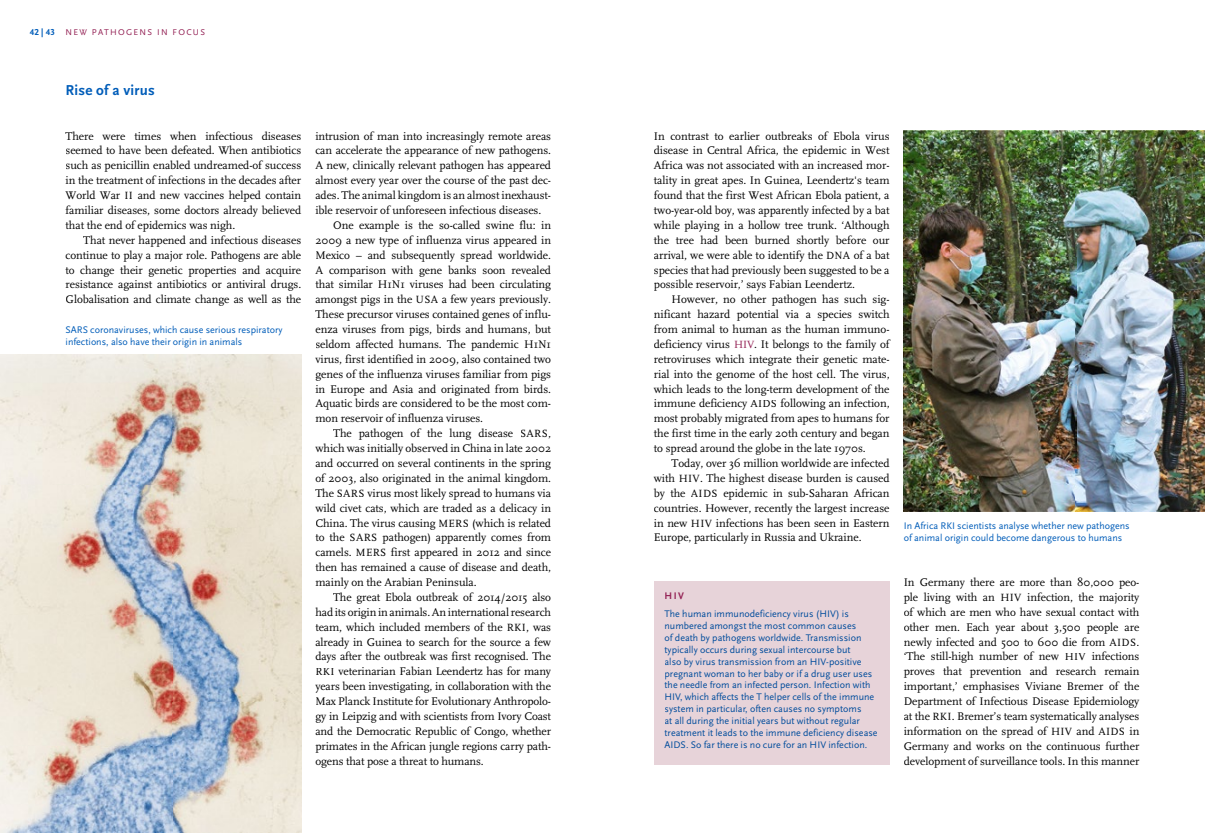
<style>
.page{position:relative;width:1205px;height:833px;background:#fff}
.page>*{position:absolute;margin:0;border:0;box-sizing:border-box;transform-origin:0 0}
.t1{font:700 15px "Scala Sans";letter-spacing:.015em;color:#005db9}
.t2{font:11.5px/14.9px "FF Scala OSX";letter-spacing:-.005em;color:#000;text-align:justify}
.t3{font:10px/11.9px "Scala Sans";color:#004c9c}
.t4{font:10px/11.9px "Scala Sans";color:#005db9}
.t5{font:700 10px "Scala Sans";color:#942255}
.t6{font:8.75px "Scala Sans";letter-spacing:.15em;color:#942255}
.s1{font-family:"Scala Sans Figures";font-weight:700;font-size:9.12px;color:#005db9}
.s2{font-weight:700;font-size:9.12px;color:#005db9}
.s3{font-size:11px}
.s4{font-size:11px;color:#942255}
</style>
<div class="page">
<div style="left:654px;top:581px;width:235px;height:183px;background:#e7d3d9"></div>
<img style="left:904px;top:131px;width:301px;height:380px">
<img style="left:0;top:355px;width:301px;height:478px">
<p class="t6" style="left:30px;top:28px;width:177px"><span class="s1">42</span> <span class="s2">|</span> <span class="s1">43</span> NEW PATHOGENS IN FOCUS</p>
<h1 class="t1" style="left:66px;top:82px;width:91px">Rise of a virus</h1>
<p class="t2" style="left:66px;top:129px;width:237px">There were times when infectious diseases seemed to have been defeated. When antibiotics such as penicillin enabled undreamed-of success in the treatment of infections in the decades after World War <span class="s3">II</span> and new vaccines helped contain familiar diseases, some doctors already believed that the end of epidemics was nigh.</p>
<p class="t2" style="left:66px;top:233px;width:237px;text-indent:18px">That never happened and infectious diseases continue to play a major role. Pathogens are able to change their genetic properties and acquire resistance against antibiotics or antiviral drugs.<br>Globalisation and climate change as well as the</p>
<p class="t4" style="left:66px;top:324px;width:218px">SARS coronaviruses, which cause serious respiratory infections, also have their origin in animals</p>
<p class="t2" style="left:315px;top:129px;width:237px">intrusion of man into increasingly remote areas</p>
<p class="t2" style="left:315px;top:143px;width:237px">can accelerate the appearance of new pathogens.</p>
<p class="t2" style="left:315px;top:158px;width:237px">A new, clinically relevant pathogen has appeared</p>
<p class="t2" style="left:315px;top:173px;width:237px">almost every year over the course of the past dec-</p>
<p class="t2" style="left:315px;top:188px;width:237px">ades. The animal kingdom is an almost inexhaust-</p>
<p class="t2" style="left:315px;top:203px;width:227px">ible reservoir of unforeseen infectious diseases.</p>
<p class="t2" style="left:333px;top:218px;width:219px">One example is the so-called swine flu: in</p>
<p class="t2" style="left:315px;top:233px;width:237px">2009 a new type of influenza virus appeared in</p>
<p class="t2" style="left:315px;top:248px;width:237px">Mexico – and subsequently spread worldwide.</p>
<p class="t2" style="left:315px;top:262px;width:237px">A comparison with gene banks soon revealed</p>
<p class="t2" style="left:315px;top:277px;width:237px">that similar H1N1 viruses had been circulating</p>
<p class="t2" style="left:315px;top:292px;width:237px">amongst pigs in the <span class="s3">USA</span> a few years previously.</p>
<p class="t2" style="left:315px;top:307px;width:237px">These precursor viruses contained genes of influ-</p>
<p class="t2" style="left:315px;top:322px;width:237px">enza viruses from pigs, birds and humans, but</p>
<p class="t2" style="left:315px;top:337px;width:237px">seldom affected humans. The pandemic H1N1</p>
<p class="t2" style="left:315px;top:352px;width:237px">virus, first identified in 2009, also contained two</p>
<p class="t2" style="left:315px;top:367px;width:237px">genes of the influenza viruses familiar from pigs</p>
<p class="t2" style="left:315px;top:381px;width:237px">in Europe and Asia and originated from birds.</p>
<p class="t2" style="left:315px;top:396px;width:237px">Aquatic birds are considered to be the most com-</p>
<p class="t2" style="left:315px;top:411px;width:169px">mon reservoir of influenza viruses.</p>
<p class="t2" style="left:333px;top:426px;width:219px">The pathogen of the lung disease <span class="s3">SARS</span>,</p>
<p class="t2" style="left:315px;top:441px;width:237px">which was initially observed in China in late 2002</p>
<p class="t2" style="left:315px;top:456px;width:237px">and occurred on several continents in the spring</p>
<p class="t2" style="left:315px;top:471px;width:237px">of 2003, also originated in the animal kingdom.</p>
<p class="t2" style="left:315px;top:486px;width:237px">The <span class="s3">SARS</span> virus most likely spread to humans via</p>
<p class="t2" style="left:315px;top:500px;width:237px">wild civet cats, which are traded as a delicacy in</p>
<p class="t2" style="left:315px;top:515px;width:237px">China. The virus causing <span class="s3">MERS</span> (which is related</p>
<p class="t2" style="left:315px;top:530px;width:237px">to the <span class="s3">SARS</span> pathogen) apparently comes from</p>
<p class="t2" style="left:315px;top:545px;width:237px">camels. <span class="s3">MERS</span> first appeared in 2012 and since</p>
<p class="t2" style="left:315px;top:560px;width:237px">then has remained a cause of disease and death,</p>
<p class="t2" style="left:315px;top:575px;width:163px">mainly on the Arabian Peninsula.</p>
<p class="t2" style="left:333px;top:590px;width:219px">The great Ebola outbreak of 2014/2015 also</p>
<p class="t2" style="left:315px;top:605px;width:237px">had its origin in animals. An international research</p>
<p class="t2" style="left:315px;top:619px;width:237px">team, which included members of the <span class="s3">RKI</span>, was</p>
<p class="t2" style="left:315px;top:634px;width:237px">already in Guinea to search for the source a few</p>
<p class="t2" style="left:315px;top:649px;width:237px">days after the outbreak was first recognised. The</p>
<p class="t2" style="left:315px;top:664px;width:237px"><span class="s3">RKI</span> veterinarian Fabian Leendertz has for many</p>
<p class="t2" style="left:315px;top:679px;width:237px">years been investigating, in collaboration with the</p>
<p class="t2" style="left:315px;top:694px;width:237px">Max Planck Institute for Evolutionary Anthropolo-</p>
<p class="t2" style="left:315px;top:709px;width:237px">gy in Leipzig and with scientists from Ivory Coast</p>
<p class="t2" style="left:315px;top:724px;width:237px">and the Democratic Republic of Congo, whether</p>
<p class="t2" style="left:315px;top:738px;width:237px">primates in the African jungle regions carry path-</p>
<p class="t2" style="left:315px;top:753px;width:170px">ogens that pose a threat to humans.</p>
<p class="t2" style="left:654px;top:129px;width:237px">In contrast to earlier outbreaks of Ebola virus disease in Central Africa, the epidemic in West Africa was not associated with an increased mor&shy;tality in great apes. In Guinea, Leendertz's team found that the first West African Ebola patient, a two-year-old boy, was apparently infected by a bat while playing in a hollow tree trunk. ‘Although the tree had been burned shortly before our arrival, we were able to identify the <span class="s3">DNA</span> of a bat species that had previously been suggested to be a possible reservoir,’ says Fabian Leendertz.</p>
<p class="t2" style="left:654px;top:292px;width:237px;text-indent:18px">However, no other pathogen has such sig&shy;nificant hazard potential via a species switch from animal to human as the human immuno&shy;deficiency virus <span class="s4">HIV</span>. It belongs to the family of retroviruses which integrate their genetic mate&shy;rial into the genome of the host cell. The virus, which leads to the long-term development of the immune deficiency <span class="s3">AIDS</span> following an infection, most probably migrated from apes to humans for the first time in the early 20th century and began to spread around the globe in the late 1970s.</p>
<p class="t2" style="left:654px;top:456px;width:237px;text-indent:18px">Today, over 36 million worldwide are infected with <span class="s3">HIV</span>. The highest disease burden is caused by the <span class="s3">AIDS</span> epidemic in sub-Saharan African countries. However, recently the largest increase in new <span class="s3">HIV</span> infections has been seen in Eastern Europe, particularly in Russia and Ukraine.</p>
<p class="t4" style="left:904px;top:520px;width:227px">In Africa RKI scientists analyse whether new pathogens of animal origin could become dangerous to humans</p>
<p class="t5" style="left:664px;top:590px;width:21px">HIV</p>
<p class="t3" style="left:664px;top:608px;width:215px">The human immunodeficiency virus (HIV) is numbered amongst the most common causes<br>of death by pathogens worldwide. Transmission typically occurs during sexual intercourse but<br>also by virus transmission from an HIV-positive pregnant woman to her baby or if a drug user uses the needle from an infected person. Infection with HIV, which affects the T helper cells of the immune system in particular, often causes no symptoms<br>at all during the initial years but without regular treatment it leads to the immune deficiency disease AIDS. So far there is no cure for an HIV infection.</p>
<p class="t2" style="left:904px;top:575px;width:237px">In Germany there are more than 80,000 peo&shy;ple living with an <span class="s3">HIV</span> infection, the majority of which are men who have sexual contact with other men. Each year about 3,500 people are newly infected and 500 to 600 die from <span class="s3">AIDS</span>. ‘The still-high number of new <span class="s3">HIV</span> infections proves that prevention and research remain important,’ emphasises Viviane Bremer of the Department of Infectious Disease Epidemiology at the <span class="s3">RKI</span>. Bremer’s team systematically analyses information on the spread of <span class="s3">HIV</span> and <span class="s3">AIDS</span> in Germany and works on the continuous further development of surveillance tools. In this manner</p>
</div>
